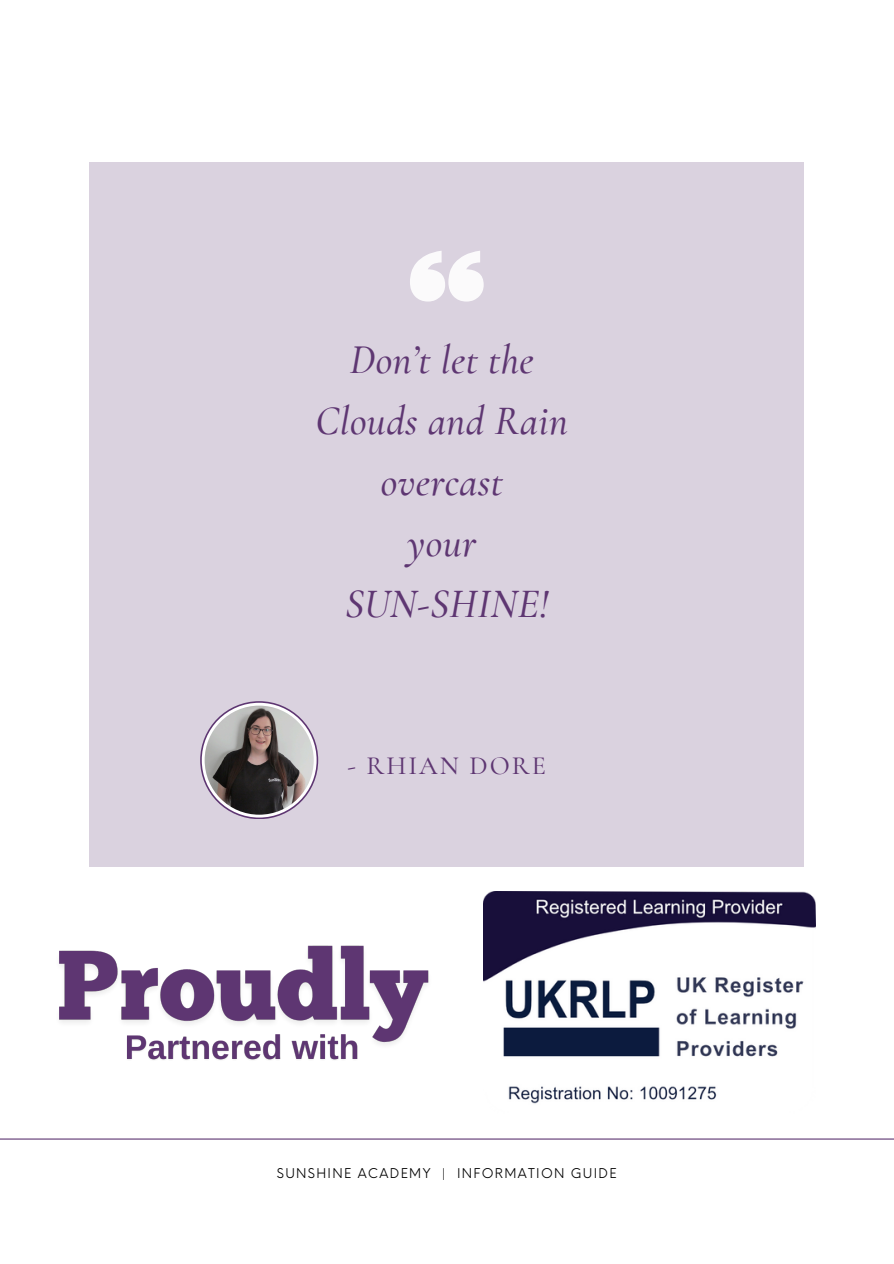
<style>
.page{position:relative;width:894px;height:1264px;background:#fff}
.page>*{position:absolute;margin:0;border:0;box-sizing:border-box;transform-origin:0 0}
.t1{font:italic 500 40.8px/60.8px "Cormorant Garamond";letter-spacing:.01em;color:#5e3672;text-align:center}
.t2{font:500 26.25px "Cormorant Garamond";letter-spacing:.08em;color:#5e3672}
.t3{font:13.2px "Neue Einstellung";letter-spacing:.1em;color:#000}
</style>
<div class="page">
<div style="left:89px;top:162px;width:715px;height:704px;background:#dad2df"></div>
<svg style="left:410px;top:251px;width:73px;height:50px"></svg>
<hr style="left:0;top:1138px;width:893px;height:1px;background:#5e3672">
<img style="left:483px;top:891px;width:332px;height:213px">
<svg style="left:200px;top:701px;width:118px;height:118px"></svg>
<svg style="left:202px;top:702px;width:114px;height:115px"></svg>
<img style="left:204px;top:705px;width:109px;height:109px;border-radius:50%">
<img style="left:59px;top:945px;width:370px;height:100px">
<img style="left:123px;top:1029px;width:239px;height:31px">
<p class="t1" style="left:315px;top:330px;width:254px">Don’t let the<br>Clouds and Rain overcast<br>your<br>SUN-SHINE!</p>
<h3 class="t2" style="left:347px;top:749px;width:200px">- RHIAN DORE</h3>
<p class="t3" style="left:277px;top:1161px;width:341px">SUNSHINE ACADEMY | INFORMATION GUIDE</p>
</div>
